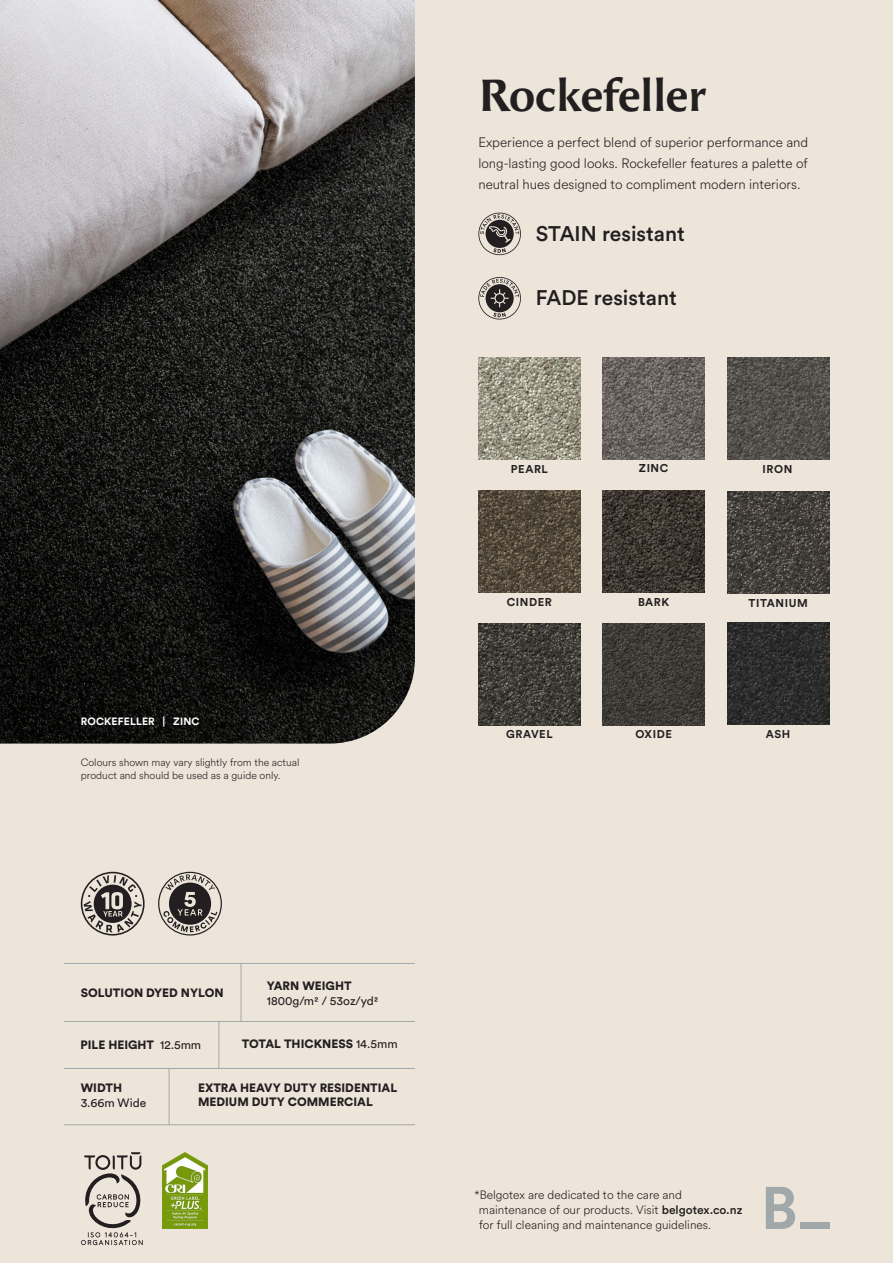
<style>
.page{position:relative;width:893px;height:1263px;background:#eee5da}
.page>*{position:absolute;margin:0;border:0;box-sizing:border-box;transform-origin:0 0}
.t1{font:700 45px "Angie Sans Std";letter-spacing:-.01em;color:#231f20}
.t2{font:500 21px "Circular Std";color:#231f20}
.t3{font:300 13.5px/21px "Circular Air";color:#231f20;text-align:justify}
.t4{font:300 12px/15px "Circular Air";color:#231f20}
.t5{font:900 12px/14.4px "Circular Std";color:#231f20}
.t6{font:12px "Circular Std";color:#231f20}
.t7{font:700 11.25px "Circular Std";letter-spacing:.05em;color:#231f20}
.t8{font:300 10.5px/13.5px "Circular Air";color:#231f20}
.t9{font:700 10.5px "Circular Std";letter-spacing:.01em;color:#fff}
.s1{font-weight:400}
.s2{font-family:"Circular Std";font-weight:500}
</style>
<div class="page">
<img style="left:727px;top:357px;width:102px;height:102px">
<img style="left:603px;top:357px;width:102px;height:102px">
<img style="left:478px;top:357px;width:102px;height:102px">
<img style="left:0;top:0;width:415px;height:743px">
<hr style="left:64px;top:963px;width:351px;height:1px;background:#a1a8a9">
<hr style="left:64px;top:1021px;width:351px;height:1px;background:#a1a8a9">
<hr style="left:64px;top:1068px;width:351px;height:1px;background:#a1a8a9">
<hr style="left:218px;top:1021px;width:1px;height:48px;background:#a1a8a9">
<hr style="left:241px;top:964px;width:1px;height:57px;background:#a1a8a9">
<hr style="left:64px;top:1124px;width:351px;height:1px;background:#a1a8a9">
<hr style="left:169px;top:1069px;width:1px;height:56px;background:#a1a8a9">
<svg style="left:766px;top:1187px;width:29px;height:42px"></svg>
<div style="left:800px;top:1222px;width:30px;height:7px;background:#a1a8a9"></div>
<svg style="left:81px;top:1152px;width:62px;height:93px"></svg>
<svg style="left:478px;top:213px;width:43px;height:42px"></svg>
<svg style="left:478px;top:277px;width:43px;height:42px"></svg>
<svg style="left:81px;top:872px;width:64px;height:63px"></svg>
<img style="left:162px;top:1152px;width:45px;height:77px">
<svg style="left:158px;top:872px;width:64px;height:63px"></svg>
<img style="left:727px;top:491px;width:102px;height:102px">
<img style="left:478px;top:490px;width:102px;height:102px">
<img style="left:727px;top:623px;width:102px;height:102px">
<img style="left:603px;top:490px;width:102px;height:102px">
<img style="left:603px;top:623px;width:102px;height:102px">
<img style="left:478px;top:623px;width:102px;height:102px">
<p class="t9" style="left:81px;top:715px;width:120px">ROCKEFELLER | ZINC</p>
<p class="t8" style="left:81px;top:755px;width:220px">Colours shown may vary slightly from the actual product and should be used as a guide only.</p>
<h1 class="t1" style="left:478px;top:70px;width:229px">Rockefeller</h1>
<p class="t3" style="left:478px;top:131px;width:331px">Experience a perfect blend of superior performance and long-lasting good looks. Rockefeller features a palette of neutral hues designed to compliment modern interiors.</p>
<h2 class="t2" style="left:536px;top:220px;width:151px">STAIN resistant</h2>
<h2 class="t2" style="left:536px;top:284px;width:142px">FADE resistant</h2>
<p class="t7" style="left:511px;top:461px;width:39px">PEARL</p>
<p class="t7" style="left:639px;top:461px;width:31px">ZINC</p>
<p class="t7" style="left:763px;top:461px;width:31px">IRON</p>
<p class="t7" style="left:638px;top:595px;width:33px">BARK</p>
<p class="t7" style="left:507px;top:595px;width:47px">CINDER</p>
<p class="t7" style="left:749px;top:596px;width:61px">TITANIUM</p>
<p class="t7" style="left:506px;top:727px;width:48px">GRAVEL</p>
<p class="t7" style="left:635px;top:727px;width:38px">OXIDE</p>
<p class="t7" style="left:766px;top:727px;width:26px">ASH</p>
<p class="t5" style="left:81px;top:985px;width:144px">SOLUTION DYED NYLON</p>
<p class="t5" style="left:267px;top:978px;width:86px">YARN WEIGHT</p>
<p class="t6" style="left:267px;top:993px;width:113px">1800g/m2 / 53oz/yd2</p>
<p class="t5" style="left:81px;top:1037px;width:122px">PILE HEIGHT <span class="s1">12.5mm</span></p>
<p class="t5" style="left:242px;top:1036px;width:157px">TOTAL THICKNESS <span class="s1">14.5mm</span></p>
<p class="t5" style="left:81px;top:1080px;width:43px">WIDTH</p>
<p class="t6" style="left:81px;top:1096px;width:67px">3.66m Wide</p>
<p class="t5" style="left:198px;top:1080px;width:201px">EXTRA HEAVY DUTY RESIDENTIAL<br>MEDIUM DUTY COMMERCIAL</p>
<p class="t4" style="left:479px;top:1187px;width:265px;text-indent:-4px">*Belgotex are dedicated to the care and maintenance of our products. Visit <span class="s2">belgotex.co.nz </span>for full cleaning and maintenance guidelines.</p>
</div>
